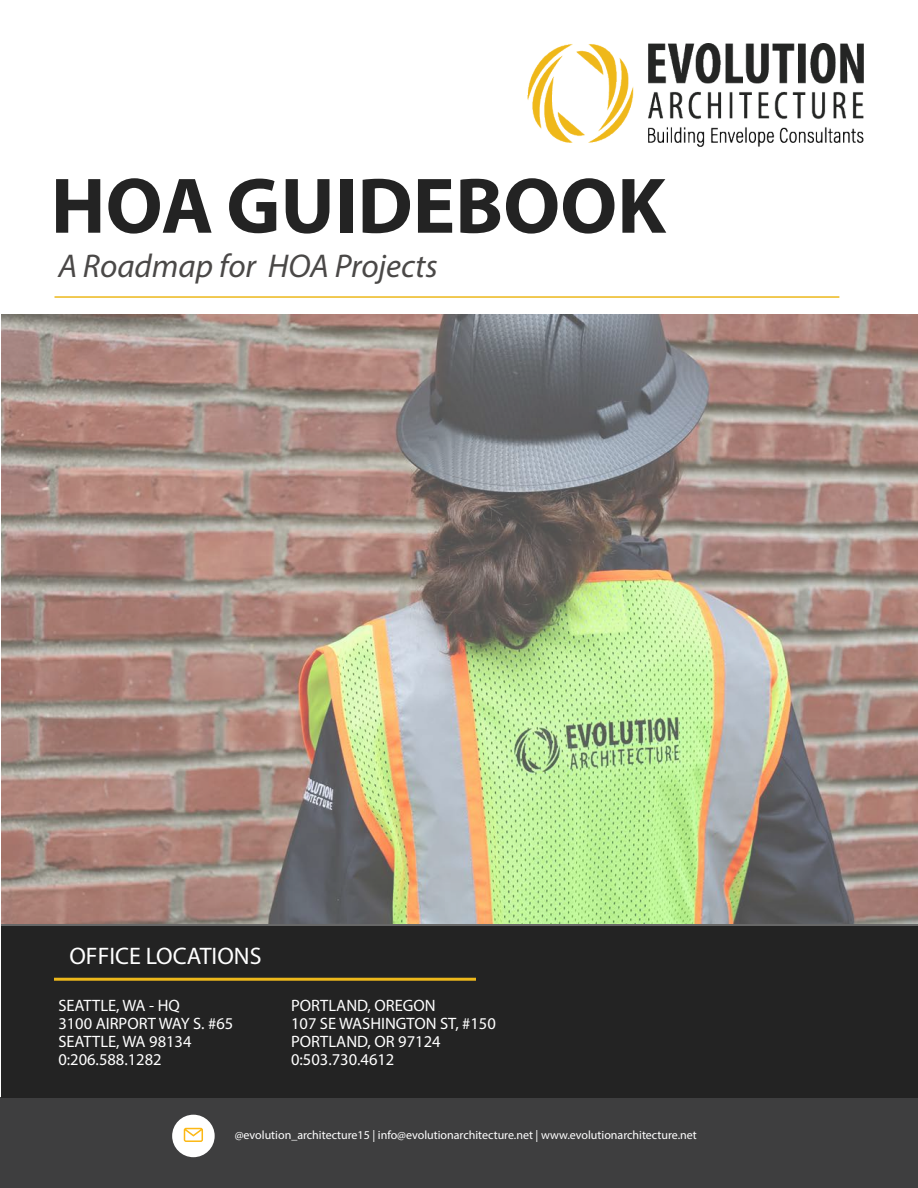
<style>
.page{position:relative;width:918px;height:1188px;background:#fff}
.page>*{position:absolute;margin:0;border:0;box-sizing:border-box;transform-origin:0 0}
.body_text{font:700 79.5px "Myriad Pro";color:#232323}
.body_text-2{font:italic 33px "Myriad Pro";color:#4a4847}
._8_light_12_left_copy{font:24px "Myriad Pro";color:#fff}
.body_text-3{font:16.5px "Myriad Pro";color:#fff}
._8_light_12_left_copy-2{font:12px "Myriad Pro";color:#fff}
</style>
<div class="page">
<div style="left:0;top:1097px;width:918px;height:91px;background:#3e3e3f"></div>
<div style="left:172px;top:1115px;width:43px;height:42px;background:#fff;border-radius:50%"></div>
<svg style="left:184px;top:1128px;width:19px;height:14px"></svg>
<hr style="left:55px;top:296px;width:784px;height:2px;background:#edb81b">
<div style="left:2px;top:924px;width:916px;height:173px;background:#232323"></div>
<img style="left:1px;top:315px;width:917px;height:611px">
<img style="left:527px;top:43px;width:337px;height:104px">
<hr style="left:54px;top:978px;width:422px;height:3px;background:#edb81b">
<p class="body_text" style="left:51px;top:154px;width:617px">HOA GUIDEBOOK</p>
<p class="body_text-2" style="left:58px;top:245px;width:381px">A Roadmap for HOA Projects</p>
<p class="_8_light_12_left_copy" style="left:69px;top:941px;width:194px">OFFICE LOCATIONS</p>
<p class="body_text-3" style="left:58px;top:995px;width:123px">SEATTLE, WA - HQ</p>
<p class="body_text-3" style="left:58px;top:1013px;width:176px">3100 AIRPORT WAY S. #65</p>
<p class="body_text-3" style="left:58px;top:1031px;width:135px">SEATTLE, WA 98134</p>
<p class="body_text-3" style="left:58px;top:1049px;width:105px">0:206.588.1282</p>
<p class="body_text-3" style="left:291px;top:995px;width:146px">PORTLAND, OREGON</p>
<p class="body_text-3" style="left:291px;top:1013px;width:206px">107 SE WASHINGTON ST, #150</p>
<p class="body_text-3" style="left:291px;top:1031px;width:151px">PORTLAND, OR 97124</p>
<p class="body_text-3" style="left:291px;top:1049px;width:105px">0:503.730.4612</p>
<p class="_8_light_12_left_copy-2" style="left:235px;top:1127px;width:464px">@evolution_architecture15 | info@evolutionarchitecture.net | www.evolutionarchitecture.net</p>
</div>
